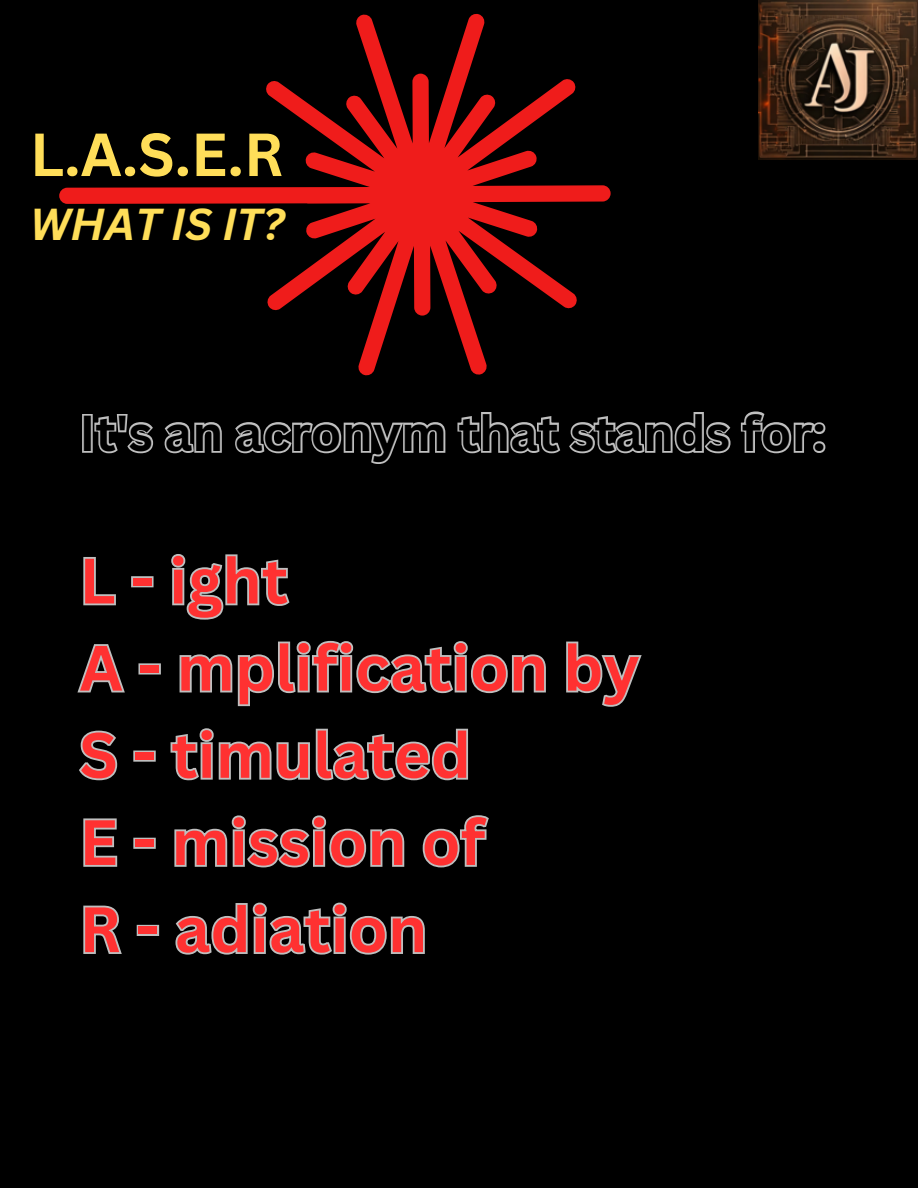
<style>
.page{position:relative;width:918px;height:1188px;background:#000}
.page>*{position:absolute;margin:0;border:0;box-sizing:border-box;transform-origin:0 0}
.t1{font:700 62.55px/87.2px "Canva Sans";color:#ff3131}
.t2{font:700 59.4px "Canva Sans";color:#ffde59}
.t3{font:700 49.2px "Canva Sans";color:#000}
.t4{font:italic 700 43.5px "Canva Sans";color:#ffde59}
</style>
<div class="page">
<svg style="left:59px;top:13px;width:552px;height:363px"></svg>
<svg style="left:82px;top:411px;width:744px;height:53px"></svg>
<svg style="left:83px;top:554px;width:207px;height:66px"></svg>
<svg style="left:77px;top:640px;width:565px;height:67px"></svg>
<svg style="left:79px;top:728px;width:390px;height:53px"></svg>
<svg style="left:83px;top:815px;width:406px;height:53px"></svg>
<svg style="left:83px;top:902px;width:342px;height:53px"></svg>
<img style="left:759px;top:0;width:159px;height:160px">
<p class="t2" style="left:30px;top:113px;width:255px">L.A.S.E.R</p>
<p class="t4" style="left:30px;top:193px;width:256px">WHAT IS IT?</p>
<p class="t3" style="left:79px;top:398px;width:748px">It's an acronym that stands for:</p>
<h1 class="t1" style="left:79px;top:536px;width:562px">L - ight<br>A - mplification by<br>S - timulated<br>E - mission of<br>R - adiation</h1>
</div>
